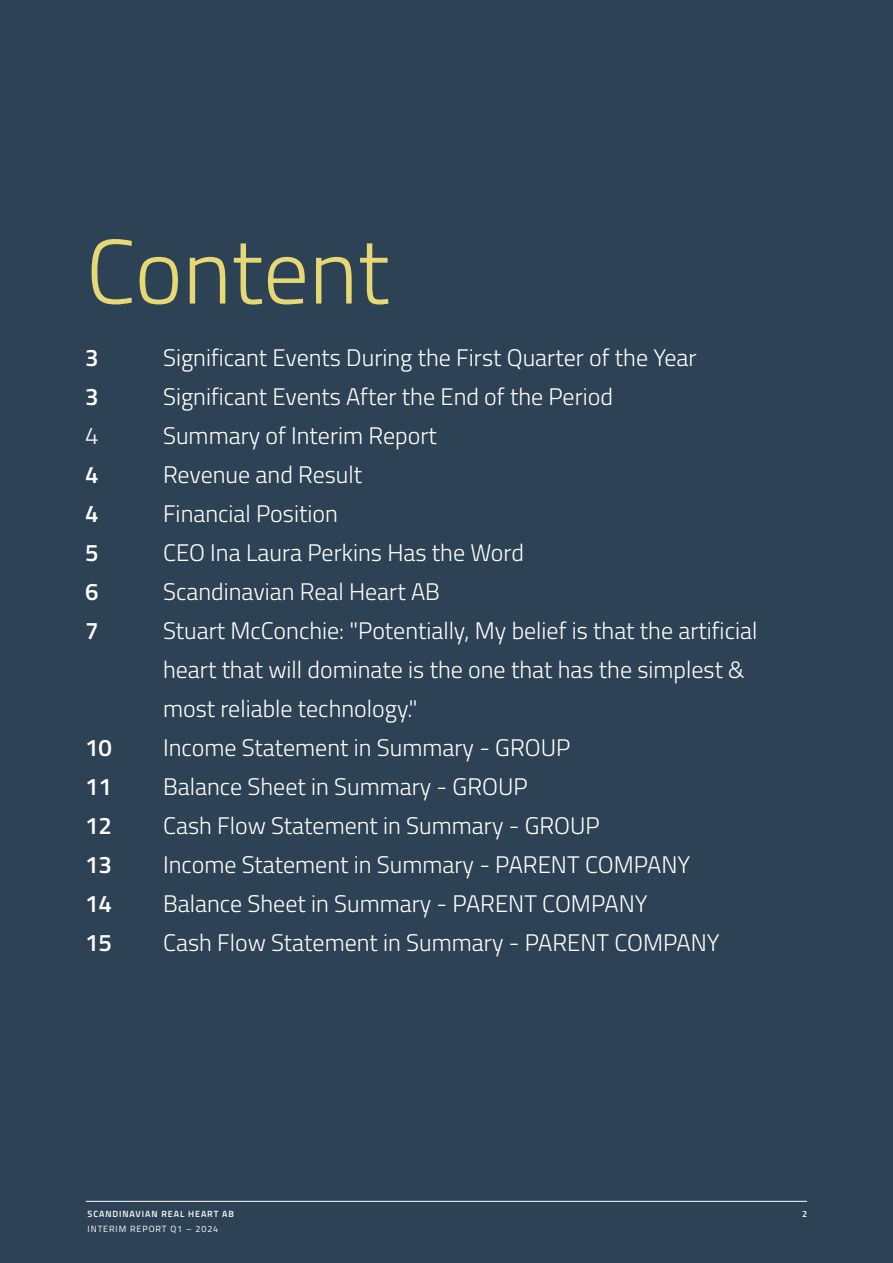
<style>
.page{position:relative;width:893px;height:1263px;background:#2d4254}
.page>*{position:absolute;margin:0;border:0;box-sizing:border-box;transform-origin:0 0}
.t1{font:300 91.5px "Titillium Web";color:#e6d875}
.t2{font:300 24px/39px "Titillium Web";color:#fff}
.t3{font:600 24px "Titillium Web";color:#fff}
.t4{font:600 9px "Titillium Web";letter-spacing:.1em;color:#fff}
.t5{font:9px "Titillium Web";letter-spacing:.1em;color:#fff}
</style>
<div class="page">
<hr style="left:86px;top:1201px;width:721px;height:1px;background:#fff">
<h1 class="t1" style="left:86px;top:205px;width:305px">Content</h1>
<p class="t3" style="left:85px;top:340px;width:15px">3</p>
<p class="t2" style="left:163px;top:337px;width:535px">Significant Events During the First Quarter of the Year</p>
<p class="t3" style="left:85px;top:379px;width:15px">3</p>
<p class="t2" style="left:163px;top:376px;width:451px">Significant Events After the End of the Period</p>
<p class="t2" style="left:85px;top:415px;width:15px">4</p>
<p class="t2" style="left:163px;top:415px;width:275px">Summary of Interim Report</p>
<p class="t3" style="left:85px;top:457px;width:15px">4</p>
<p class="t2" style="left:163px;top:454px;width:201px">Revenue and Result</p>
<p class="t3" style="left:85px;top:496px;width:15px">4</p>
<p class="t2" style="left:163px;top:493px;width:176px">Financial Position</p>
<p class="t3" style="left:85px;top:535px;width:15px">5</p>
<p class="t2" style="left:163px;top:532px;width:362px">CEO Ina Laura Perkins Has the Word</p>
<p class="t3" style="left:85px;top:574px;width:15px">6</p>
<p class="t2" style="left:163px;top:571px;width:279px">Scandinavian Real Heart AB</p>
<p class="t3" style="left:85px;top:613px;width:15px">7</p>
<p class="t2" style="left:163px;top:610px;width:596px">Stuart McConchie: "Potentially, My belief is that the artificial heart that will dominate is the one that has the simplest &amp; most reliable technology."</p>
<p class="t3" style="left:85px;top:730px;width:28px">10</p>
<p class="t2" style="left:163px;top:727px;width:409px">Income Statement in Summary - GROUP</p>
<p class="t3" style="left:85px;top:769px;width:28px">11</p>
<p class="t2" style="left:163px;top:766px;width:366px">Balance Sheet in Summary - GROUP</p>
<p class="t3" style="left:85px;top:808px;width:28px">12</p>
<p class="t2" style="left:163px;top:805px;width:438px">Cash Flow Statement in Summary - GROUP</p>
<p class="t3" style="left:85px;top:847px;width:28px">13</p>
<p class="t2" style="left:163px;top:844px;width:529px">Income Statement in Summary - PARENT COMPANY</p>
<p class="t3" style="left:85px;top:886px;width:28px">14</p>
<p class="t2" style="left:163px;top:883px;width:486px">Balance Sheet in Summary - PARENT COMPANY</p>
<p class="t3" style="left:85px;top:925px;width:28px">15</p>
<p class="t2" style="left:163px;top:922px;width:558px">Cash Flow Statement in Summary - PARENT COMPANY</p>
<p class="t4" style="left:88px;top:1207px;width:148px">SCANDINAVIAN REAL HEART AB</p>
<p class="t4" style="left:802px;top:1207px;width:7px">2</p>
<p class="t5" style="left:88px;top:1222px;width:132px">INTERIM REPORT Q1 – 2024</p>
</div>
